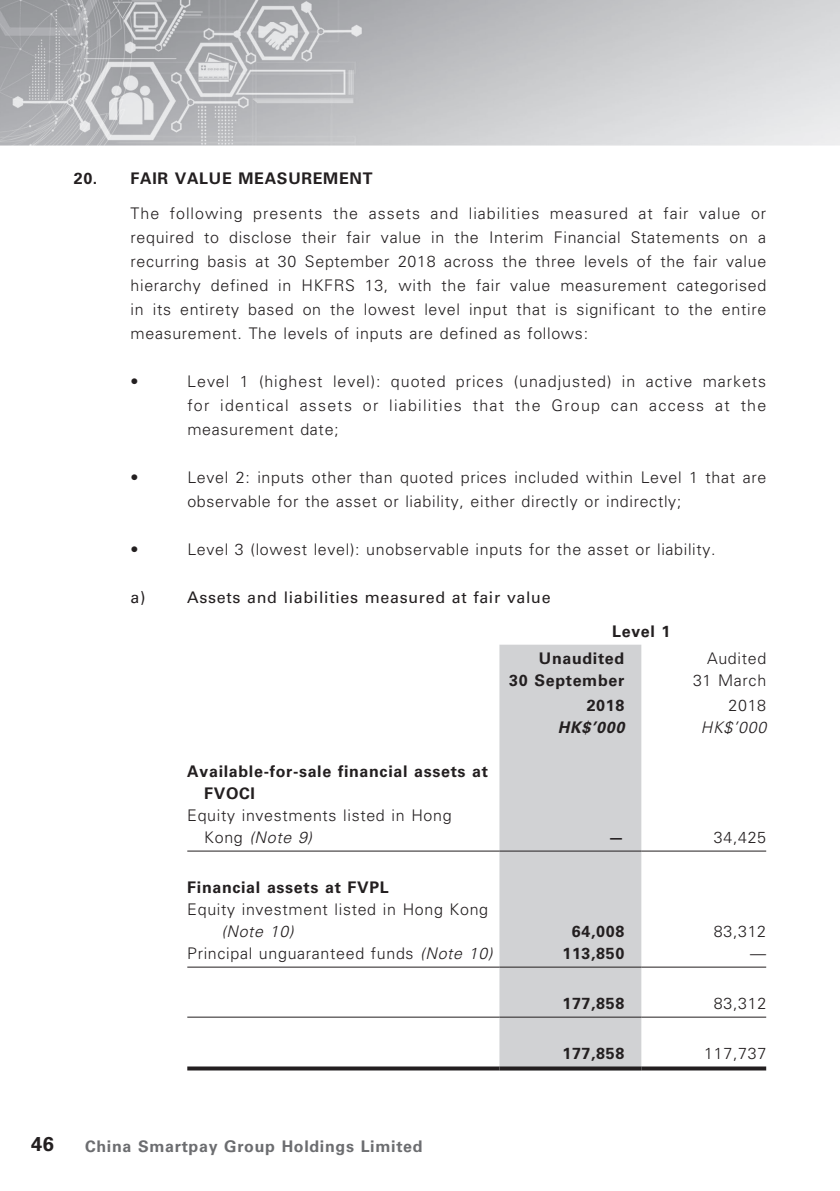
<style>
.page{position:relative;width:840px;height:1191px;background:#fff}
.page>*{position:absolute;margin:0;border:0;box-sizing:border-box;transform-origin:0 0}
.t1{font:700 20px "Univers LT Std";color:#231f20}
.t2{font:300 16px/24px "Univers";letter-spacing:.04em;color:#231f20;text-align:justify}
.t3{font:700 16px/27.6px "Univers";letter-spacing:.04em;color:#231f20}
.t4{font:16px "Univers";letter-spacing:.04em;color:#231f20}
.t5{font:700 16px "Univers";letter-spacing:.04em;color:#6c6d70}
.t6{font:italic 300 16px "Univers";letter-spacing:.04em;color:#231f20}
.t7{font:italic 700 16px "Univers";color:#231f20}
.s1{font-style:italic}
</style>
<div class="page">
<img style="left:0;top:0;width:839px;height:1071px">
<div style="left:499px;top:644px;width:142px;height:422px;background:#d1d2d4"></div>
<hr style="left:187px;top:850px;width:312px;height:1px;background:#231f20">
<hr style="left:499px;top:850px;width:142px;height:1px;background:#231f20">
<hr style="left:641px;top:850px;width:124px;height:1px;background:#231f20">
<hr style="left:187px;top:966px;width:312px;height:1px;background:#231f20">
<hr style="left:499px;top:966px;width:142px;height:1px;background:#231f20">
<hr style="left:641px;top:966px;width:124px;height:1px;background:#231f20">
<hr style="left:187px;top:1016px;width:312px;height:1px;background:#231f20">
<hr style="left:499px;top:1016px;width:142px;height:1px;background:#231f20">
<hr style="left:641px;top:1016px;width:124px;height:1px;background:#231f20">
<svg style="left:187px;top:1066px;width:312px;height:4px"></svg>
<svg style="left:499px;top:1066px;width:142px;height:4px"></svg>
<svg style="left:641px;top:1066px;width:124px;height:4px"></svg>
<p class="t3" style="left:74px;top:165px;width:300px">20. FAIR VALUE MEASUREMENT</p>
<p class="t2" style="left:130px;top:202px;width:637px">The following presents the assets and liabilities measured at fair value or required to disclose their fair value in the Interim Financial Statements on a recurring basis at 30 September 2018 across the three levels of the fair value hierarchy defined in HKFRS 13, with the fair value measurement categorised in its entirety based on the lowest level input that is significant to the entire measurement. The levels of inputs are defined as follows:</p>
<p class="t2" style="left:130px;top:370px;width:9px">•</p>
<p class="t2" style="left:187px;top:370px;width:580px">Level 1 (highest level): quoted prices (unadjusted) in active markets for identical assets or liabilities that the Group can access at the measurement date;</p>
<p class="t2" style="left:130px;top:466px;width:9px">•</p>
<p class="t2" style="left:187px;top:466px;width:580px">Level 2: inputs other than quoted prices included within Level 1 that are observable for the asset or liability, either directly or indirectly;</p>
<p class="t2" style="left:130px;top:538px;width:9px">•</p>
<p class="t2" style="left:187px;top:538px;width:529px">Level 3 (lowest level): unobservable inputs for the asset or liability.</p>
<p class="t4" style="left:130px;top:588px;width:16px">a)</p>
<p class="t4" style="left:187px;top:588px;width:364px">Assets and liabilities measured at fair value</p>
<p class="t3" style="left:538px;top:617px;width:133px;text-indent:73px">Level 1<br>Unaudited</p>
<p class="t2" style="left:706px;top:647px;width:61px">Audited</p>
<p class="t3" style="left:204px;top:761px;width:285px;line-height:22px;text-indent:-17px">Available-for-sale financial assets at<br>FVOCI</p>
<p class="t2" style="left:204px;top:804px;width:249px;line-height:22px;text-indent:-17px">Equity investments listed in Hong<br>Kong <span class="s1">(Note 9)</span></p>
<p class="t3" style="left:509px;top:667px;width:116px">30 September</p>
<p class="t2" style="left:692px;top:669px;width:75px">31 March</p>
<p class="t3" style="left:586px;top:692px;width:39px">2018</p>
<p class="t2" style="left:728px;top:693px;width:39px">2018</p>
<p class="t7" style="left:557px;top:718px;width:68px">HK$’000</p>
<p class="t6" style="left:700px;top:718px;width:67px">HK$’000</p>
<p class="t3" style="left:608px;top:824px;width:17px">—</p>
<p class="t2" style="left:713px;top:825px;width:54px">34,425</p>
<p class="t3" style="left:187px;top:874px;width:203px">Financial assets at FVPL</p>
<p class="t2" style="left:187px;top:897px;width:302px">Equity investment listed in Hong Kong</p>
<p class="t6" style="left:221px;top:922px;width:74px">(Note 10)</p>
<p class="t3" style="left:571px;top:918px;width:54px">64,008</p>
<p class="t2" style="left:713px;top:919px;width:54px">83,312</p>
<p class="t2" style="left:187px;top:941px;width:306px">Principal unguaranteed funds <span class="s1">(Note 10)</span></p>
<p class="t3" style="left:562px;top:940px;width:63px">113,850</p>
<p class="t2" style="left:749px;top:941px;width:17px">—</p>
<p class="t3" style="left:562px;top:990px;width:63px">177,858</p>
<p class="t2" style="left:713px;top:991px;width:54px">83,312</p>
<p class="t3" style="left:562px;top:1040px;width:63px">177,858</p>
<p class="t2" style="left:704px;top:1041px;width:63px">117,737</p>
<p class="t1" style="left:31px;top:1132px;width:25px">46</p>
<p class="t5" style="left:85px;top:1137px;width:339px">China Smartpay Group Holdings Limited</p>
</div>
